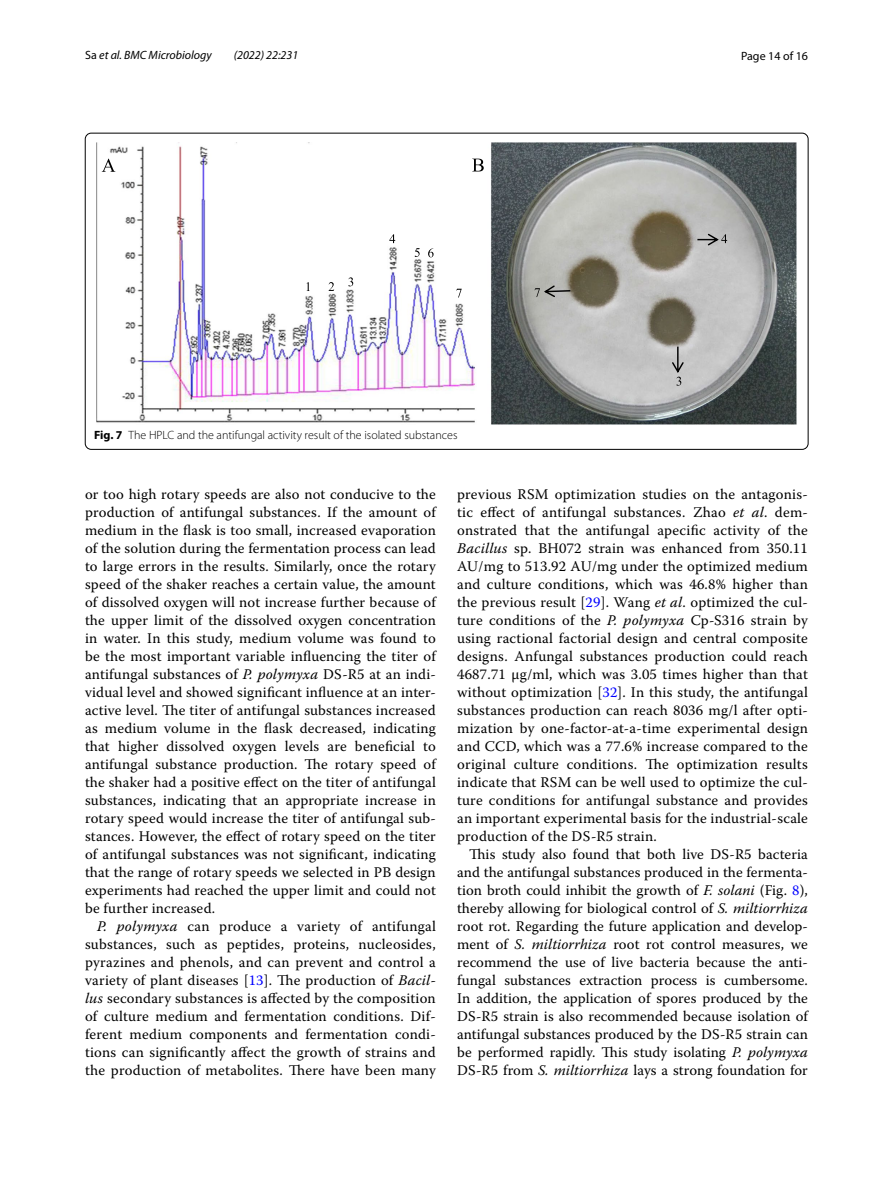
<style>
.page{position:relative;width:893px;height:1187px;background:#fff}
.page>*{position:absolute;margin:0;border:0;box-sizing:border-box;transform-origin:0 0}
.t1{font:14.7px/18px "Warnock Pro";letter-spacing:.015em;color:#000;text-align:justify}
.t2{font:300 12px "Myriad Pro";color:#000}
.t3{font:italic 12px "Myriad Pro";color:#000}
.t4{font:12px "Myriad Pro";color:#000}
.s1{font-style:normal}
.s2{font-weight:700}
.s3{font-style:italic}
.s4{color:#00f}
</style>
<div class="page">
<img style="left:96px;top:142px;width:701px;height:282px">
<svg style="left:306px;top:282px;width:4px;height:9px"></svg>
<svg style="left:328px;top:282px;width:6px;height:9px"></svg>
<svg style="left:348px;top:277px;width:5px;height:9px"></svg>
<svg style="left:389px;top:234px;width:6px;height:9px"></svg>
<svg style="left:428px;top:248px;width:6px;height:9px"></svg>
<svg style="left:415px;top:248px;width:5px;height:9px"></svg>
<svg style="left:456px;top:289px;width:6px;height:8px"></svg>
<svg style="left:697px;top:234px;width:30px;height:11px"></svg>
<svg style="left:534px;top:285px;width:36px;height:12px"></svg>
<svg style="left:672px;top:346px;width:12px;height:39px"></svg>
<svg style="left:102px;top:159px;width:13px;height:13px"></svg>
<svg style="left:472px;top:159px;width:12px;height:12px"></svg>
<p class="t3" style="left:85px;top:48px;width:128px"><span class="s1">Sa</span> et al. BMC Microbiology</p>
<p class="t3" style="left:234px;top:48px;width:66px">(2022) 22:231</p>
<p class="t4" style="left:741px;top:48px;width:68px">Page 14 of 16</p>
<p class="t2" style="left:94px;top:428px;width:365px"><span class="s2">Fig. 7</span> The HPLC and the antifungal activity result of the isolated substances</p>
<p class="t1" style="left:85px;top:485px;width:352px">or too high rotary speeds are also not conducive to the production of antifungal substances. If the amount of medium in the flask is too small, increased evaporation of the solution during the fermentation process can lead to large errors in the results. Similarly, once the rotary speed of the shaker reaches a certain value, the amount of dissolved oxygen will not increase further because of the upper limit of the dissolved oxygen concentration in water. In this study, medium volume was found to be the most important variable influencing the titer of antifungal substances of <span class="s3">P. polymyxa</span> DS-R5 at an indi&shy;vidual level and showed significant influence at an inter&shy;active level. The titer of antifungal substances increased as medium volume in the flask decreased, indicating that higher dissolved oxygen levels are beneficial to antifungal substance production. The rotary speed of the shaker had a positive effect on the titer of antifungal substances, indicating that an appropriate increase in rotary speed would increase the titer of antifungal sub&shy;stances. However, the effect of rotary speed on the titer of antifungal substances was not significant, indicating that the range of rotary speeds we selected in PB design experiments had reached the upper limit and could not be further increased.</p>
<p class="t1" style="left:85px;top:917px;width:352px;text-indent:12px"><span class="s3">P. polymyxa</span> can produce a variety of antifungal substances, such as peptides, proteins, nucleosides, pyrazines and phenols, and can prevent and control a variety of plant diseases [<span class="s4">13</span>]. The production of <span class="s3">Bacil&shy;lus</span> secondary substances is affected by the composition of culture medium and fermentation conditions. Dif&shy;ferent medium components and fermentation condi&shy;tions can significantly affect the growth of strains and the production of metabolites. There have been many</p>
<p class="t1" style="left:457px;top:485px;width:352px">previous RSM optimization studies on the antagonis&shy;tic effect of antifungal substances. Zhao <span class="s3">et al</span>. dem&shy;onstrated that the antifungal apecific activity of the <span class="s3">Bacillus</span> sp. BH072 strain was enhanced from 350.11<br>AU/mg to 513.92 AU/mg under the optimized medium and culture conditions, which was 46.8% higher than the previous result [<span class="s4">29</span>]. Wang <span class="s3">et al</span>. optimized the cul&shy;ture conditions of the <span class="s3">P. polymyxa</span> Cp-S316 strain by using ractional factorial design and central composite designs. Anfungal substances production could reach 4687.71 μg/ml, which was 3.05 times higher than that without optimization [<span class="s4">32</span>]. In this study, the antifungal substances production can reach 8036 mg/l after opti&shy;mization by one‑factor‑at‑a‑time experimental design and CCD, which was a 77.6% increase compared to the original culture conditions. The optimization results indicate that RSM can be well used to optimize the cul&shy;ture conditions for antifungal substance and provides an important experimental basis for the industrial-scale production of the DS-R5 strain.</p>
<p class="t1" style="left:457px;top:845px;width:352px;text-indent:12px">This study also found that both live DS-R5 bacteria and the antifungal substances produced in the fermenta&shy;tion broth could inhibit the growth of <span class="s3">F. solani</span> (Fig. <span class="s4">8</span>), thereby allowing for biological control of <span class="s3">S. miltiorrhiza </span>root rot. Regarding the future application and develop&shy;ment of <span class="s3">S. miltiorrhiza</span> root rot control measures, we recommend the use of live bacteria because the anti&shy;fungal substances extraction process is cumbersome.<br>In addition, the application of spores produced by the DS-R5 strain is also recommended because isolation of antifungal substances produced by the DS-R5 strain can be performed rapidly. This study isolating <span class="s3">P. polymyxa </span>DS-R5 from <span class="s3">S. miltiorrhiza</span> lays a strong foundation for</p>
</div>
